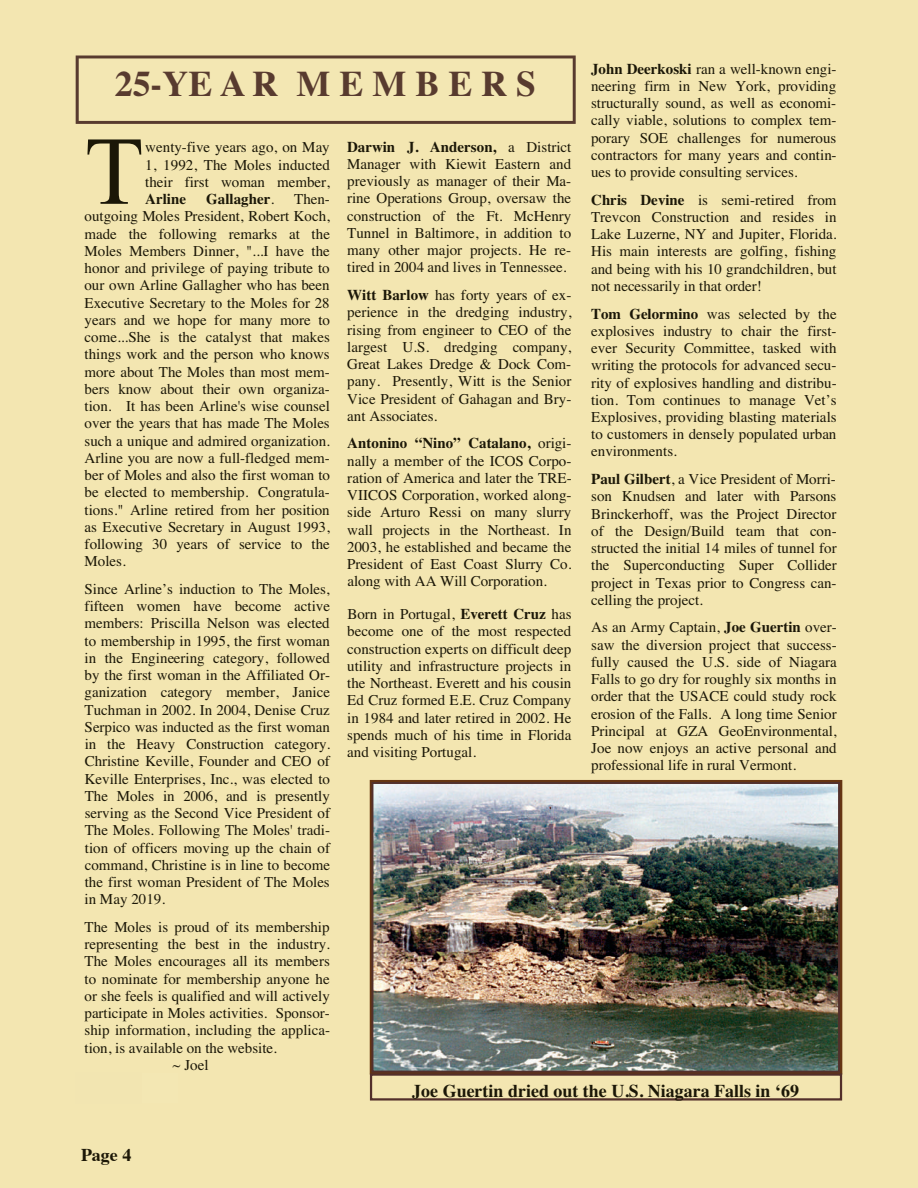
<style>
.page{position:relative;width:918px;height:1188px;background:#f3e6b1}
.page>*{position:absolute;margin:0;border:0;box-sizing:border-box;transform-origin:0 0}
.t1{font:700 36px "Times";color:#583b2f}
.t2{font:700 18px "Times";color:#1b1707}
.t3{font:700 18px "Times";color:#1c1706}
.t4{font:15px/17.2px "Times";color:#1b1707;text-align:justify}
.t5{font:700 15px "Times";color:#1b1707}
.s1{font-weight:400}
.s2{font-weight:700}
</style>
<div class="page">
<svg style="left:76px;top:56px;width:500px;height:68px"></svg>
<svg style="left:87px;top:139px;width:54px;height:65px"></svg>
<div style="left:370px;top:1073px;width:472px;height:28px;border:2px solid #522f2a"></div>
<img style="left:375px;top:785px;width:462px;height:285px">
<div style="left:372px;top:782px;width:468px;height:291px;border:2px solid #52302c"></div>
<h1 class="t1" style="left:115px;top:50px;width:423px">25-YE A R M E M B E R S</h1>
<p class="t4" style="left:145px;top:137px;width:186px">wenty-five years ago, on May 1, 1992, The Moles inducted their first woman member,</p>
<p class="t5" style="left:145px;top:185px;width:42px">Arline</p>
<p class="t5" style="left:206px;top:185px;width:70px">Gallagher<span class="s1">.</span></p>
<p class="t4" style="left:84px;top:189px;width:247px;text-indent:210px">Then&shy;outgoing Moles President, Robert Koch, made the following remarks at the Moles Members Dinner, "...I have the honor and privilege of paying tribute to our own Arline Gallagher who has been Executive Secretary to the Moles for 28 years and we hope for many more to come...She is the catalyst that makes things work and the person who knows more about The Moles than most mem&shy;bers know about their own organiza&shy;tion. It has been Arline's wise counsel over the years that has made The Moles such a unique and admired organization.<br>Arline you are now a full-fledged mem&shy;ber of Moles and also the first woman to be elected to membership. Congratula&shy;tions." Arline retired from her position as Executive Secretary in August 1993, following 30 years of service to the Moles.</p>
<p class="t4" style="left:84px;top:579px;width:247px">Since Arline’s induction to The Moles, fifteen women have become active members: Priscilla Nelson was elected to membership in 1995, the first woman in the Engineering category, followed by the first woman in the Affiliated Or&shy;ganization category member, Janice Tuchman in 2002. In 2004, Denise Cruz Serpico was inducted as the first woman in the Heavy Construction category.<br>Christine Keville, Founder and CEO of Keville Enterprises, Inc., was elected to The Moles in 2006, and is presently serving as the Second Vice President of The Moles. Following The Moles' tradi&shy;tion of officers moving up the chain of command, Christine is in line to become the first woman President of The Moles in May 2019.</p>
<p class="t4" style="left:84px;top:917px;width:247px">The Moles is proud of its membership representing the best in the industry.<br>The Moles encourages all its members to nominate for membership anyone he or she feels is qualified and will actively participate in Moles activities. Sponsor&shy;ship information, including the applica&shy;tion, is available on the website.</p>
<p class="t4" style="left:172px;top:1055px;width:38px">~ Joel</p>
<p class="t4" style="left:347px;top:137px;width:226px"><span class="s2">Darwin J. Anderson,</span> a District Manager with Kiewit Eastern and previously as manager of their Ma&shy;rine Operations Group, oversaw the construction of the Ft. McHenry Tunnel in Baltimore, in addition to many other major projects. He re&shy;tired in 2004 and lives in Tennessee.</p>
<p class="t4" style="left:347px;top:285px;width:226px"><span class="s2">Witt Barlow</span> has forty years of ex&shy;perience in the dredging industry, rising from engineer to CEO of the largest U.S. dredging company, Great Lakes Dredge &amp; Dock Com&shy;pany. Presently, Witt is the Senior Vice President of Gahagan and Bry&shy;ant Associates.</p>
<p class="t4" style="left:347px;top:433px;width:226px"><span class="s2">Antonino “Nino” Catalano,</span> origi&shy;nally a member of the ICOS Corpo&shy;ration of America and later the TRE-VIICOS Corporation, worked along&shy;side Arturo Ressi on many slurry wall projects in the Northeast. In 2003, he established and became the President of East Coast Slurry Co. along with AA Will Corporation.</p>
<p class="t4" style="left:347px;top:604px;width:226px">Born in Portugal, <span class="s2">Everett Cruz</span> has become one of the most respected construction experts on difficult deep utility and infrastructure projects in the Northeast. Everett and his cousin Ed Cruz formed E.E. Cruz Company in 1984 and later retired in 2002. He spends much of his time in Florida and visiting Portugal.</p>
<p class="t4" style="left:591px;top:59px;width:247px"><span class="s2">John Deerkoski</span> ran a well-known engi&shy;neering firm in New York, providing structurally sound, as well as economi&shy;cally viable, solutions to complex tem&shy;porary SOE challenges for numerous contractors for many years and contin&shy;ues to provide consulting services.</p>
<p class="t4" style="left:591px;top:190px;width:247px"><span class="s2">Chris Devine</span> is semi-retired from Trevcon Construction and resides in Lake Luzerne, NY and Jupiter, Florida.<br>His main interests are golfing, fishing and being with his 10 grandchildren, but not necessarily in that order!</p>
<p class="t4" style="left:591px;top:304px;width:247px"><span class="s2">Tom Gelormino</span> was selected by the explosives industry to chair the first&shy;ever Security Committee, tasked with writing the protocols for advanced secu&shy;rity of explosives handling and distribu&shy;tion. Tom continues to manage Vet’s Explosives, providing blasting materials to customers in densely populated urban environments.</p>
<p class="t4" style="left:591px;top:469px;width:247px"><span class="s2">Paul Gilbert</span>, a Vice President of Morri&shy;son Knudsen and later with Parsons Brinckerhoff, was the Project Director of the Design/Build team that con&shy;structed the initial 14 miles of tunnel for the Superconducting Super Collider project in Texas prior to Congress can&shy;celling the project.</p>
<p class="t4" style="left:591px;top:618px;width:247px">As an Army Captain, <span class="s2">Joe Guertin</span> over&shy;saw the diversion project that success&shy;fully caused the U.S. side of Niagara Falls to go dry for roughly six months in order that the USACE could study rock erosion of the Falls. A long time Senior Principal at GZA GeoEnvironmental, Joe now enjoys an active personal and professional life in rural Vermont.</p>
<p class="t3" style="left:81px;top:1138px;width:52px">Page 4</p>
<p class="t2" style="left:412px;top:1073px;width:388px">Joe Guertin dried out the U.S. Niagara Falls in ‘69</p>
</div>
